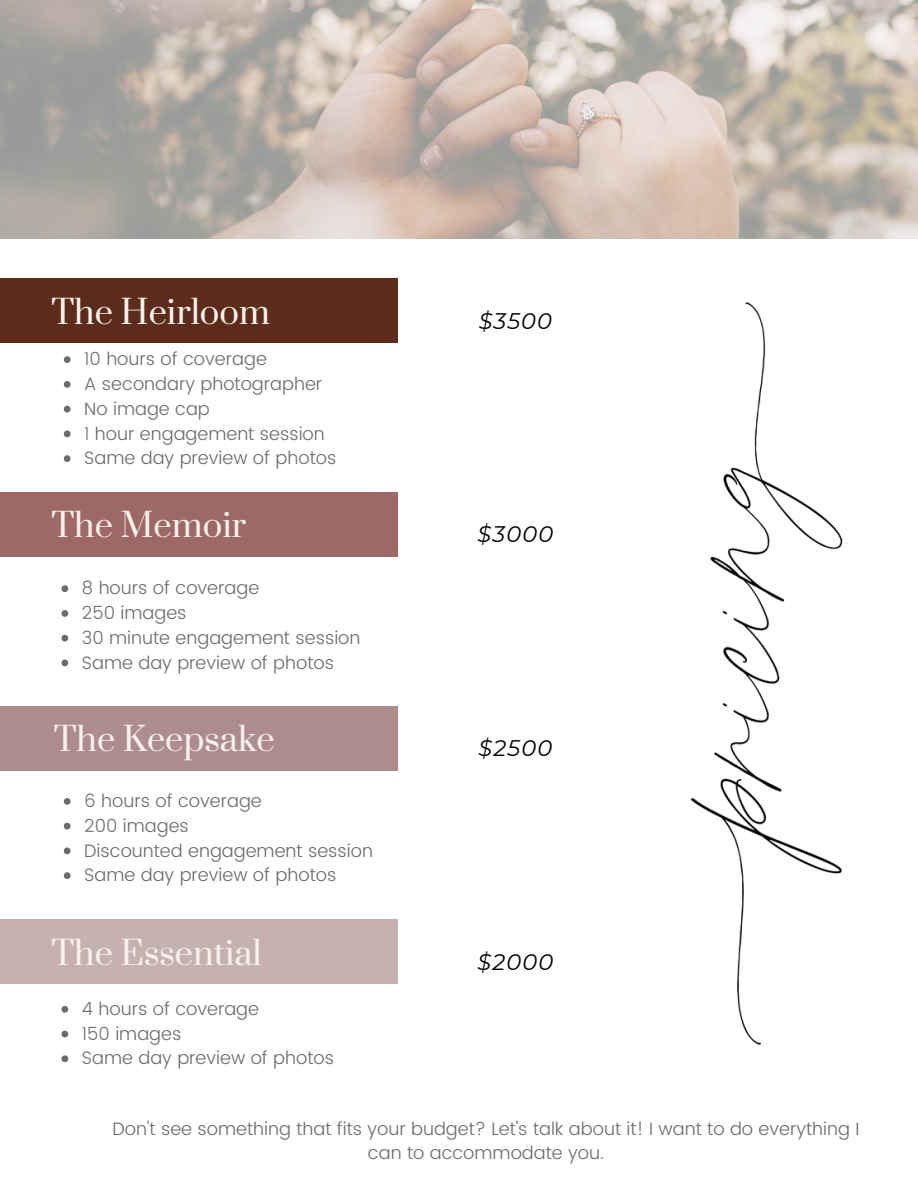
<style>
.page{position:relative;width:918px;height:1188px;background:#fff}
.page>*{position:absolute;margin:0;border:0;box-sizing:border-box;transform-origin:0 0}
.t1{font:41.55px "Suranna";color:#f8f1eb}
.t2{font:italic 22.5px "Montserrat";letter-spacing:.05em;color:#000}
.t3{font:300 18px/24.8px "Poppins";color:#6b6b6b;text-align:center}
</style>
<div class="page">
<img style="left:0;top:0;width:918px;height:239px">
<div style="left:0;top:278px;width:398px;height:65px;background:#5d2b19"></div>
<div style="left:0;top:492px;width:398px;height:65px;background:#9e6866"></div>
<div style="left:0;top:706px;width:398px;height:64px;background:#ad8d8c"></div>
<div style="left:0;top:919px;width:398px;height:65px;background:#c6b1b1"></div>
<img style="left:515px;top:207px;width:403px;height:838px">
<svg style="left:64px;top:356px;width:7px;height:7px"></svg>
<svg style="left:64px;top:381px;width:7px;height:7px"></svg>
<svg style="left:64px;top:406px;width:7px;height:7px"></svg>
<svg style="left:64px;top:431px;width:7px;height:6px"></svg>
<svg style="left:64px;top:455px;width:7px;height:7px"></svg>
<svg style="left:64px;top:798px;width:7px;height:7px"></svg>
<svg style="left:64px;top:823px;width:7px;height:7px"></svg>
<svg style="left:64px;top:848px;width:7px;height:6px"></svg>
<svg style="left:64px;top:872px;width:7px;height:7px"></svg>
<svg style="left:61px;top:585px;width:7px;height:7px"></svg>
<svg style="left:61px;top:610px;width:7px;height:7px"></svg>
<svg style="left:61px;top:635px;width:7px;height:7px"></svg>
<svg style="left:61px;top:660px;width:7px;height:6px"></svg>
<svg style="left:61px;top:1006px;width:7px;height:7px"></svg>
<svg style="left:61px;top:1031px;width:7px;height:6px"></svg>
<svg style="left:61px;top:1055px;width:7px;height:7px"></svg>
<p class="t1" style="left:51px;top:285px;width:220px">The Heirloom</p>
<p class="t3" style="left:84px;top:347px;width:184px">10 hours of coverage</p>
<p class="t3" style="left:84px;top:371px;width:240px">A secondary photographer</p>
<p class="t3" style="left:84px;top:396px;width:127px">No image cap</p>
<p class="t3" style="left:84px;top:421px;width:242px">1 hour engagement session</p>
<p class="t3" style="left:84px;top:446px;width:254px">Same day preview of photos</p>
<p class="t1" style="left:51px;top:499px;width:196px">The Memoir</p>
<p class="t3" style="left:82px;top:576px;width:179px">8 hours of coverage</p>
<p class="t3" style="left:82px;top:600px;width:106px">250 images</p>
<p class="t3" style="left:82px;top:625px;width:280px">30 minute engagement session</p>
<p class="t3" style="left:82px;top:650px;width:254px">Same day preview of photos</p>
<p class="t1" style="left:54px;top:713px;width:223px">The Keepsake</p>
<p class="t3" style="left:84px;top:788px;width:179px">6 hours of coverage</p>
<p class="t3" style="left:84px;top:813px;width:106px">200 images</p>
<p class="t3" style="left:84px;top:838px;width:290px">Discounted engagement session</p>
<p class="t3" style="left:84px;top:863px;width:254px">Same day preview of photos</p>
<p class="t1" style="left:51px;top:926px;width:212px">The Essential</p>
<p class="t3" style="left:82px;top:996px;width:179px">4 hours of coverage</p>
<p class="t3" style="left:82px;top:1021px;width:101px">150 images</p>
<p class="t3" style="left:82px;top:1046px;width:254px">Same day preview of photos</p>
<p class="t2" style="left:479px;top:307px;width:75px">$3500</p>
<p class="t2" style="left:478px;top:521px;width:77px">$3000</p>
<p class="t2" style="left:479px;top:734px;width:75px">$2500</p>
<p class="t2" style="left:478px;top:948px;width:77px">$2000</p>
<p class="t3" style="left:113px;top:1116px;width:748px">Don't see something that fits your budget? Let's talk about it! I want to do everything I can to accommodate you.</p>
</div>
